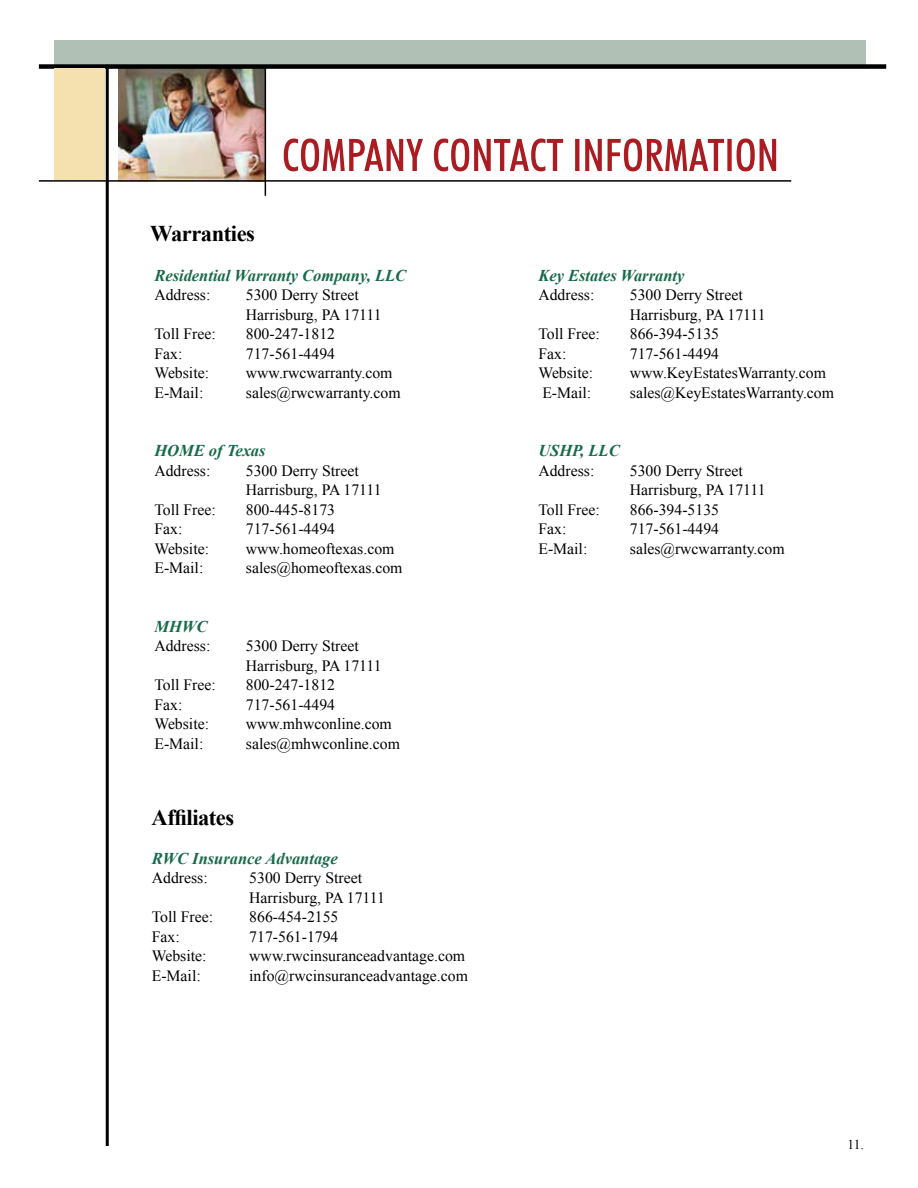
<style>
.page{position:relative;width:918px;height:1188px;background:#fff}
.page>*{position:absolute;margin:0;border:0;box-sizing:border-box;transform-origin:0 0}
.t1{font:700 22.5px "Times New Roman";letter-spacing:-.02em;color:#000}
.t2{font:italic 700 16.5px "Times New Roman";color:#176a4b}
.t3{font:15.75px/19.5px "Times New Roman";color:#000}
.t4{font:13.5px "Times New Roman";color:#000}
</style>
<div class="page">
<img style="left:118px;top:69px;width:147px;height:111px">
<div style="left:54px;top:40px;width:811px;height:28px;background:#b0c0b5"></div>
<div style="left:39px;top:64px;width:847px;height:5px;background:#000"></div>
<hr style="left:106px;top:65px;width:3px;height:1081px;background:#000">
<div style="left:54px;top:68px;width:51px;height:112px;background:#f5e0af"></div>
<svg style="left:284px;top:139px;width:492px;height:32px"></svg>
<hr style="left:265px;top:68px;width:1px;height:128px;background:#000">
<hr style="left:39px;top:180px;width:752px;height:2px;background:#000">
<h1 class="t1" style="left:150px;top:218px;width:106px">Warranties</h1>
<p class="t2" style="left:154px;top:264px;width:253px">Residential Warranty Company, LLC</p>
<p class="t3" style="left:154px;top:285px;width:57px">Address:</p>
<p class="t3" style="left:246px;top:285px;width:137px">5300 Derry Street<br>Harrisburg, PA 17111</p>
<p class="t3" style="left:154px;top:324px;width:63px">Toll Free:</p>
<p class="t3" style="left:246px;top:324px;width:91px">800-247-1812</p>
<p class="t3" style="left:154px;top:344px;width:30px">Fax:</p>
<p class="t3" style="left:246px;top:344px;width:91px">717-561-4494</p>
<p class="t3" style="left:154px;top:363px;width:56px">Website:</p>
<p class="t3" style="left:246px;top:363px;width:148px">www.rwcwarranty.com</p>
<p class="t3" style="left:154px;top:383px;width:50px">E-Mail:</p>
<p class="t3" style="left:246px;top:383px;width:156px">sales@rwcwarranty.com</p>
<p class="t2" style="left:154px;top:439px;width:113px">HOME of Texas</p>
<p class="t3" style="left:154px;top:461px;width:57px">Address:</p>
<p class="t3" style="left:246px;top:461px;width:137px">5300 Derry Street<br>Harrisburg, PA 17111</p>
<p class="t3" style="left:154px;top:500px;width:63px">Toll Free:</p>
<p class="t3" style="left:246px;top:500px;width:91px">800-445-8173</p>
<p class="t3" style="left:154px;top:519px;width:30px">Fax:</p>
<p class="t3" style="left:246px;top:519px;width:91px">717-561-4494</p>
<p class="t3" style="left:154px;top:539px;width:56px">Website:</p>
<p class="t3" style="left:246px;top:539px;width:150px">www.homeoftexas.com</p>
<p class="t3" style="left:154px;top:558px;width:50px">E-Mail:</p>
<p class="t3" style="left:246px;top:558px;width:158px">sales@homeoftexas.com</p>
<p class="t2" style="left:154px;top:615px;width:55px">MHWC</p>
<p class="t3" style="left:154px;top:636px;width:57px">Address:</p>
<p class="t3" style="left:246px;top:636px;width:137px">5300 Derry Street<br>Harrisburg, PA 17111</p>
<p class="t3" style="left:154px;top:675px;width:63px">Toll Free:</p>
<p class="t3" style="left:246px;top:675px;width:91px">800-247-1812</p>
<p class="t3" style="left:154px;top:695px;width:30px">Fax:</p>
<p class="t3" style="left:246px;top:695px;width:91px">717-561-4494</p>
<p class="t3" style="left:154px;top:714px;width:56px">Website:</p>
<p class="t3" style="left:246px;top:714px;width:147px">www.mhwconline.com</p>
<p class="t3" style="left:154px;top:734px;width:50px">E-Mail:</p>
<p class="t3" style="left:246px;top:734px;width:156px">sales@mhwconline.com</p>
<h1 class="t1" style="left:152px;top:802px;width:84px">Affiliates</h1>
<p class="t2" style="left:152px;top:847px;width:188px">RWC Insurance Advantage</p>
<p class="t3" style="left:152px;top:868px;width:57px">Address:</p>
<p class="t3" style="left:249px;top:868px;width:137px">5300 Derry Street<br>Harrisburg, PA 17111</p>
<p class="t3" style="left:152px;top:907px;width:63px">Toll Free:</p>
<p class="t3" style="left:249px;top:907px;width:91px">866-454-2155</p>
<p class="t3" style="left:152px;top:927px;width:30px">Fax:</p>
<p class="t3" style="left:249px;top:927px;width:91px">717-561-1794</p>
<p class="t3" style="left:152px;top:946px;width:56px">Website:</p>
<p class="t3" style="left:249px;top:946px;width:217px">www.rwcinsuranceadvantage.com</p>
<p class="t3" style="left:152px;top:966px;width:50px">E-Mail:</p>
<p class="t3" style="left:249px;top:966px;width:220px">info@rwcinsuranceadvantage.com</p>
<p class="t2" style="left:538px;top:264px;width:148px">Key Estates Warranty</p>
<p class="t3" style="left:538px;top:285px;width:57px">Address:</p>
<p class="t3" style="left:630px;top:285px;width:137px">5300 Derry Street<br>Harrisburg, PA 17111</p>
<p class="t3" style="left:538px;top:324px;width:63px">Toll Free:</p>
<p class="t3" style="left:630px;top:324px;width:91px">866-394-5135</p>
<p class="t3" style="left:538px;top:344px;width:30px">Fax:</p>
<p class="t3" style="left:630px;top:344px;width:91px">717-561-4494</p>
<p class="t3" style="left:538px;top:363px;width:56px">Website:</p>
<p class="t3" style="left:630px;top:363px;width:198px">www.KeyEstatesWarranty.com</p>
<p class="t3" style="left:542px;top:383px;width:50px">E-Mail:</p>
<p class="t3" style="left:630px;top:383px;width:206px">sales@KeyEstatesWarranty.com</p>
<p class="t2" style="left:538px;top:439px;width:83px">USHP, LLC</p>
<p class="t3" style="left:538px;top:461px;width:57px">Address:</p>
<p class="t3" style="left:630px;top:461px;width:137px">5300 Derry Street<br>Harrisburg, PA 17111</p>
<p class="t3" style="left:538px;top:500px;width:63px">Toll Free:</p>
<p class="t3" style="left:630px;top:500px;width:91px">866-394-5135</p>
<p class="t3" style="left:538px;top:519px;width:30px">Fax:</p>
<p class="t3" style="left:630px;top:519px;width:91px">717-561-4494</p>
<p class="t3" style="left:538px;top:539px;width:50px">E-Mail:</p>
<p class="t3" style="left:630px;top:539px;width:156px">sales@rwcwarranty.com</p>
<p class="t4" style="left:848px;top:1136px;width:18px">11.</p>
</div>
